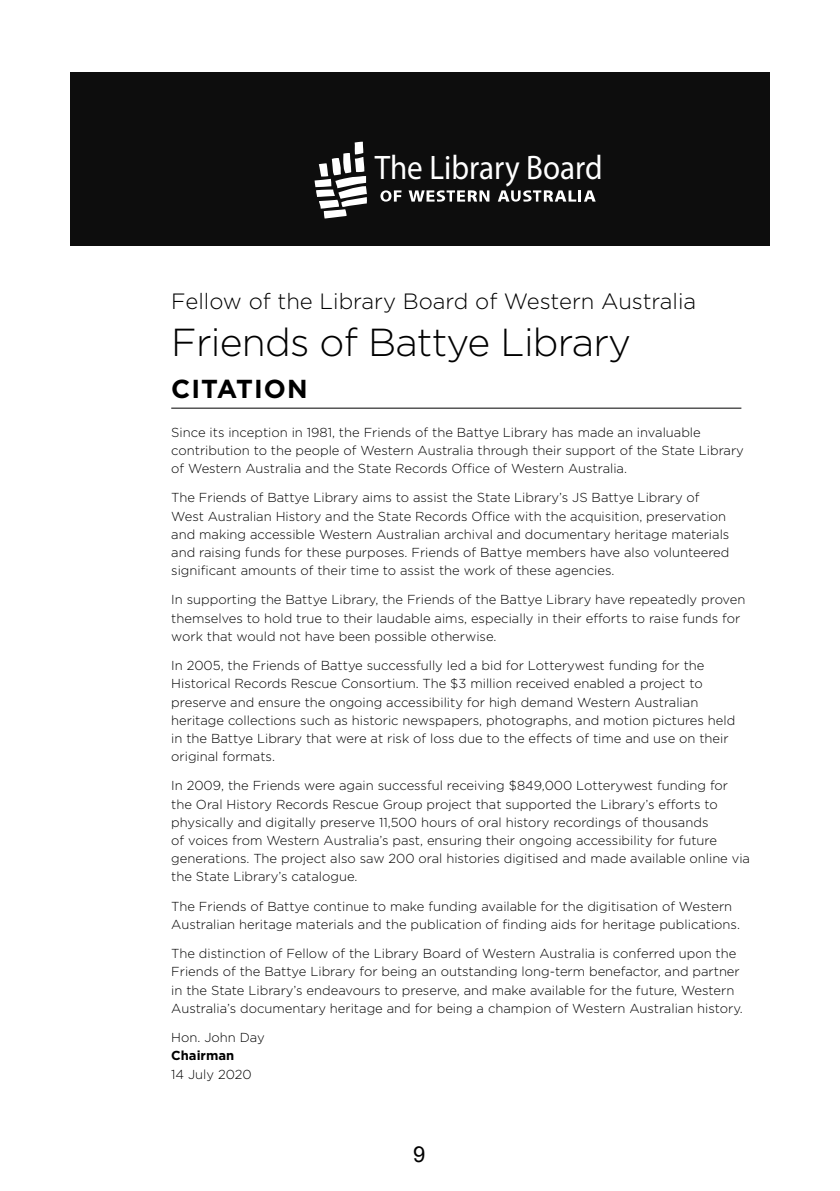
<style>
.page{position:relative;width:840px;height:1191px;background:#fff}
.page>*{position:absolute;margin:0;border:0;box-sizing:border-box;transform-origin:0 0}
.t1{font:300 39px "Gotham";letter-spacing:-.02em;color:#000}
.t2{font:34.2px "Myriad Pro";color:#fff;scale:.91 1}
.t3{font:700 26px "Gotham";letter-spacing:.04em;color:#000}
.t4{font:300 22.2px "Gotham";color:#000}
.t5{font:22px "Arial";color:#000}
.t6{font:300 13px/18.2px "Gotham";color:#000}
.t7{font:700 13px "Gotham";color:#000}
</style>
<div class="page">
<div style="left:71px;top:73px;width:697px;height:173px;background:#0d0d0d"></div>
<svg style="left:314px;top:142px;width:53px;height:76px"></svg>
<svg style="left:380px;top:190px;width:21px;height:12px"></svg>
<svg style="left:408px;top:190px;width:81px;height:12px"></svg>
<svg style="left:497px;top:190px;width:98px;height:12px"></svg>
<hr style="left:171px;top:408px;width:570px;height:1px;background:#000">
<h2 class="t2" style="left:374px;top:146px;width:252px">The Library Board</h2>
<h3 class="t4" style="left:171px;top:287px;width:526px">Fellow of the Library Board of Western Australia</h3>
<h1 class="t1" style="left:171px;top:317px;width:461px">Friends of Battye Library</h1>
<h3 class="t3" style="left:171px;top:371px;width:138px">CITATION</h3>
<p class="t6" style="left:171px;top:422px;width:574px">Since its inception in 1981, the Friends of the Battye Library has made an invaluable contribution to the people of Western Australia through their support of the State Library of Western Australia and the State Records Office of Western Australia.</p>
<p class="t6" style="left:171px;top:488px;width:559px">The Friends of Battye Library aims to assist the State Library’s JS Battye Library of West Australian History and the State Records Office with the acquisition, preservation and making accessible Western Australian archival and documentary heritage materials and raising funds for these purposes. Friends of Battye members have also volunteered significant amounts of their time to assist the work of these agencies.</p>
<p class="t6" style="left:171px;top:590px;width:575px">In supporting the Battye Library, the Friends of the Battye Library have repeatedly proven themselves to hold true to their laudable aims, especially in their efforts to raise funds for work that would not have been possible otherwise.</p>
<p class="t6" style="left:171px;top:656px;width:565px">In 2005, the Friends of Battye successfully led a bid for Lotterywest funding for the Historical Records Rescue Consortium. The $3 million received enabled a project to preserve and ensure the ongoing accessibility for high demand Western Australian heritage collections such as historic newspapers, photographs, and motion pictures held in the Battye Library that were at risk of loss due to the effects of time and use on their original formats.</p>
<p class="t6" style="left:171px;top:776px;width:580px">In 2009, the Friends were again successful receiving $849,000 Lotterywest funding for the Oral History Records Rescue Group project that supported the Library’s efforts to physically and digitally preserve 11,500 hours of oral history recordings of thousands<br>of voices from Western Australia’s past, ensuring their ongoing accessibility for future generations. The project also saw 200 oral histories digitised and made available online via the State Library’s catalogue.</p>
<p class="t6" style="left:171px;top:896px;width:570px">The Friends of Battye continue to make funding available for the digitisation of Western<br>Australian heritage materials and the publication of finding aids for heritage publications.</p>
<p class="t6" style="left:171px;top:944px;width:573px">The distinction of Fellow of the Library Board of Western Australia is conferred upon the Friends of the Battye Library for being an outstanding long-term benefactor, and partner in the State Library’s endeavours to preserve, and make available for the future, Western Australia’s documentary heritage and for being a champion of Western Australian history.</p>
<p class="t6" style="left:171px;top:1028px;width:95px">Hon. John Day</p>
<p class="t7" style="left:171px;top:1047px;width:64px">Chairman</p>
<p class="t6" style="left:171px;top:1064px;width:82px">14 July 2020</p>
<h3 class="t5" style="left:413px;top:1139px;width:14px">9</h3>
</div>
